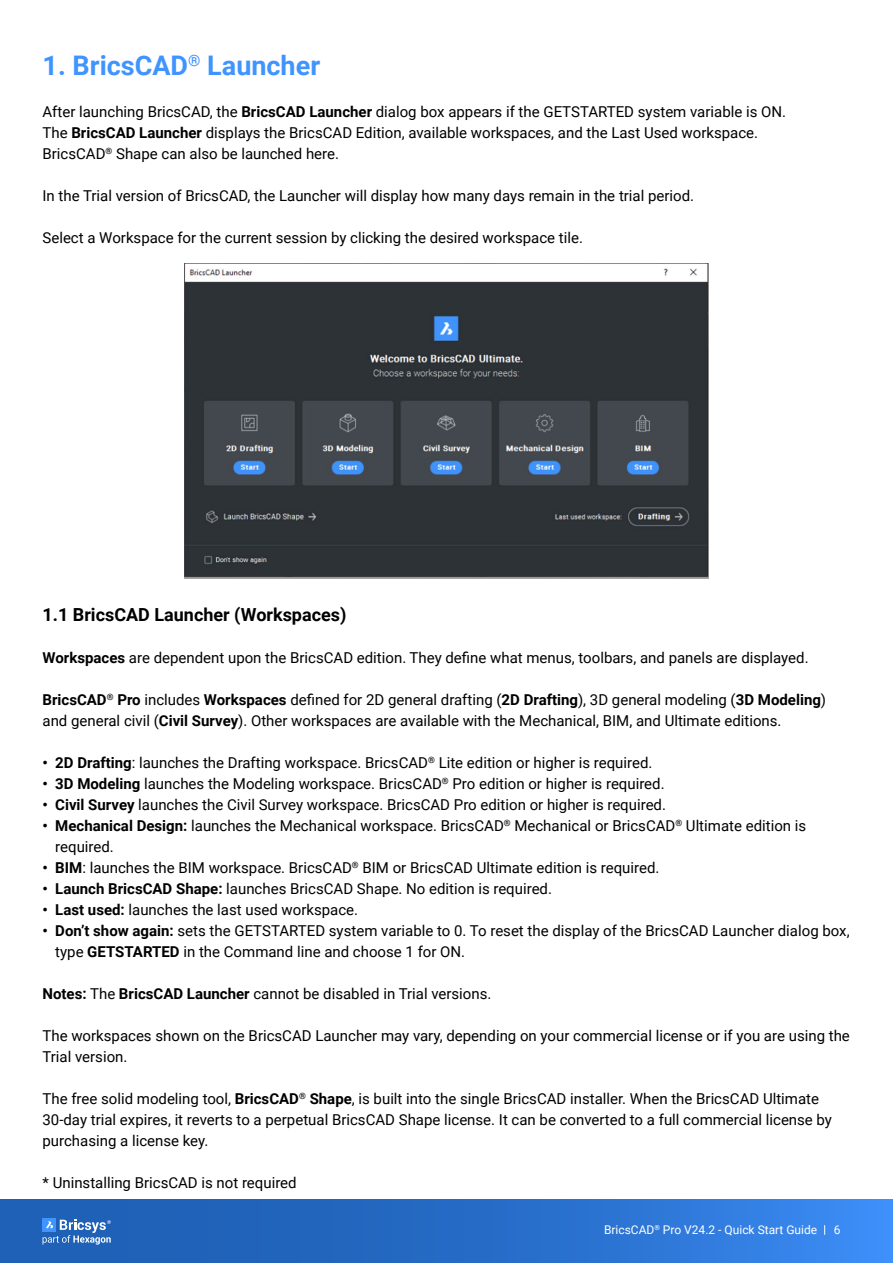
<style>
.page{position:relative;width:893px;height:1263px;background:#fff}
.page>*{position:absolute;margin:0;border:0;box-sizing:border-box;transform-origin:0 0}
.t1{font:700 27px "Roboto";color:#4094ff}
.t2{font:700 18px "Roboto";color:#000}
.t3{font:15px/21px "Roboto";color:#000}
.t4{font:12px "Roboto";color:#fff}
.s1{font-weight:700}
</style>
<div class="page">
<div style="left:0;top:1199px;width:893px;height:64px;background:linear-gradient(to right,#1958aa,#3786ec)"></div>
<div style="left:43px;top:1218px;width:13px;height:14px;background:#4094ff"></div>
<svg style="left:43px;top:1219px;width:68px;height:25px"></svg>
<img style="left:184px;top:264px;width:525px;height:314px">
<h1 class="t1" style="left:43px;top:46px;width:279px">1. BricsCAD<sup>®</sup> Launcher</h1>
<p class="t3" style="left:43px;top:100px;width:745px">After launching BricsCAD, the <span class="s1">BricsCAD Launcher</span> dialog box appears if the GETSTARTED system variable is ON.<br>The <span class="s1">BricsCAD Launcher</span> displays the BricsCAD Edition, available workspaces, and the Last Used workspace.<br>BricsCAD<sup>®</sup> Shape can also be launched here.</p>
<p class="t3" style="left:43px;top:184px;width:653px">In the Trial version of BricsCAD, the Launcher will display how many days remain in the trial period.</p>
<p class="t3" style="left:43px;top:226px;width:542px">Select a Workspace for the current session by clicking the desired workspace tile.</p>
<p class="t2" style="left:43px;top:602px;width:305px">1.1 BricsCAD Launcher (Workspaces)</p>
<p class="t3" style="left:43px;top:646px;width:768px"><span class="s1">Workspaces</span> are dependent upon the BricsCAD edition. They define what menus, toolbars, and panels are displayed.</p>
<p class="t3" style="left:43px;top:688px;width:785px"><span class="s1">BricsCAD</span><sup>®</sup> <span class="s1">Pro</span> includes <span class="s1">Workspaces</span> defined for 2D general drafting (<span class="s1">2D Drafting</span>), 3D general modeling (<span class="s1">3D Modeling</span>) and general civil (<span class="s1">Civil Survey</span>). Other workspaces are available with the Mechanical, BIM, and Ultimate editions.</p>
<p class="t3" style="left:43px;top:751px;width:611px"><span class="s1">• 2D Drafting</span>: launches the Drafting workspace. BricsCAD<sup>®</sup> Lite edition or higher is required.</p>
<p class="t3" style="left:43px;top:772px;width:624px"><span class="s1">• 3D Modeling</span> launches the Modeling workspace. BricsCAD<sup>®</sup> Pro edition or higher is required.</p>
<p class="t3" style="left:43px;top:793px;width:625px"><span class="s1">• Civil Survey</span> launches the Civil Survey workspace. BricsCAD Pro edition or higher is required.</p>
<p class="t3" style="left:55px;top:814px;width:752px;text-indent:-13px"><span class="s1">• Mechanical Design:</span> launches the Mechanical workspace. BricsCAD<sup>®</sup> Mechanical or BricsCAD<sup>®</sup> Ultimate edition is required.</p>
<p class="t3" style="left:43px;top:856px;width:618px"><span class="s1">• BIM</span>: launches the BIM workspace. BricsCAD<sup>®</sup> BIM or BricsCAD Ultimate edition is required.</p>
<p class="t3" style="left:43px;top:877px;width:511px"><span class="s1">• Launch BricsCAD Shape:</span> launches BricsCAD Shape. No edition is required.</p>
<p class="t3" style="left:42px;top:898px;width:317px"><span class="s1">• Last used:</span> launches the last used workspace.</p>
<p class="t3" style="left:55px;top:919px;width:796px;text-indent:-13px"><span class="s1">• Don’t show again:</span> sets the GETSTARTED system variable to 0. To reset the display of the BricsCAD Launcher dialog box, type <span class="s1">GETSTARTED</span> in the Command line and choose 1 for ON.</p>
<p class="t3" style="left:42px;top:982px;width:450px"><span class="s1">Notes:</span> The <span class="s1">BricsCAD Launcher</span> cannot be disabled in Trial versions.</p>
<p class="t3" style="left:42px;top:1024px;width:809px">The workspaces shown on the BricsCAD Launcher may vary, depending on your commercial license or if you are using the<br>Trial version.</p>
<p class="t3" style="left:42px;top:1087px;width:791px">The free solid modeling tool, <span class="s1">BricsCAD</span><sup>®</sup> <span class="s1">Shape</span>, is built into the single BricsCAD installer. When the BricsCAD Ultimate<br>30-day trial expires, it reverts to a perpetual BricsCAD Shape license. It can be converted to a full commercial license by purchasing a license key.</p>
<p class="t3" style="left:43px;top:1171px;width:256px">* Uninstalling BricsCAD is not required</p>
<p class="t4" style="left:604px;top:1221px;width:215px">BricsCAD<sup>®</sup> Pro V24.2 - Quick Start Guide</p>
<p class="t4" style="left:834px;top:1221px;width:8px">6</p>
</div>
